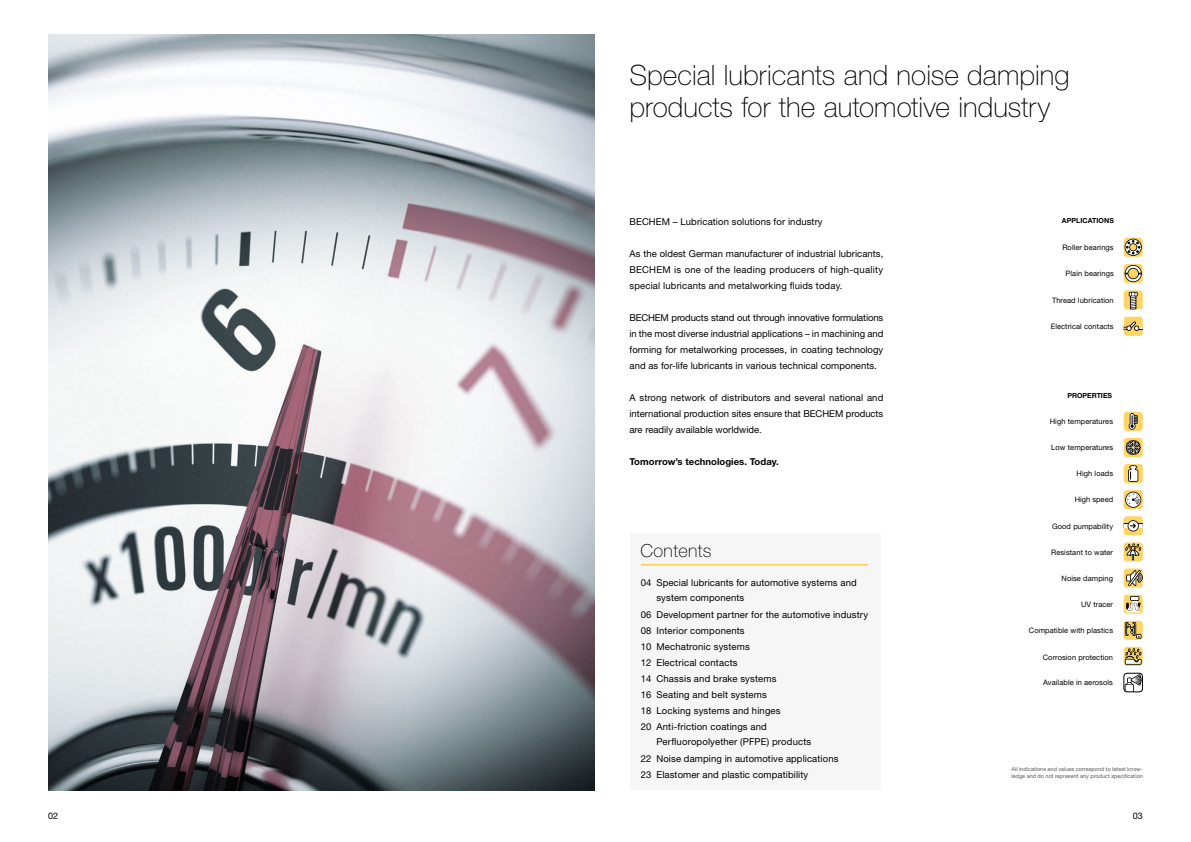
<style>
.page{position:relative;width:1191px;height:842px;background:#fff}
.page>*{position:absolute;margin:0;border:0;box-sizing:border-box;transform-origin:0 0}
.t1{font:100 28px/32px "Helvetica Neue LT Std";color:#000}
.t2{font:100 18px "Helvetica Neue LT Std";letter-spacing:.02em;color:#000}
.t3{font:9.5px/16px "Helvetica Neue LT Std";letter-spacing:.01em;color:#000}
.t4{font:700 9.5px "Helvetica Neue LT Std";letter-spacing:.005em;color:#000}
.t5{font:9px "Helvetica Neue LT Std";color:#000}
.t6{font:7.5px "Helvetica Neue LT Std";letter-spacing:.01em;color:#000}
.t7{font:700 7px "Helvetica Neue LT Std";letter-spacing:.005em;color:#000}
.t8{font:5.5px/7.5px "Helvetica Neue LT Std";letter-spacing:.01em;color:#575756}
</style>
<div class="page">
<img style="left:48px;top:34px;width:546px;height:757px">
<svg style="left:1123px;top:238px;width:19px;height:19px"></svg>
<svg style="left:1124px;top:239px;width:17px;height:17px"></svg>
<svg style="left:1123px;top:264px;width:19px;height:19px"></svg>
<svg style="left:1124px;top:265px;width:17px;height:17px"></svg>
<div style="left:1123px;top:290px;width:19px;height:19px;background:#fdd566;border-radius:4px"></div>
<svg style="left:1128px;top:292px;width:9px;height:17px"></svg>
<div style="left:1123px;top:317px;width:19px;height:19px;background:#fdd566;border-radius:4px"></div>
<svg style="left:1123px;top:321px;width:19px;height:10px"></svg>
<div style="left:1123px;top:412px;width:19px;height:19px;background:#fdd566;border-radius:4px"></div>
<svg style="left:1128px;top:413px;width:9px;height:17px"></svg>
<div style="left:1123px;top:438px;width:19px;height:19px;background:#fdd566;border-radius:4px"></div>
<svg style="left:1125px;top:440px;width:15px;height:15px"></svg>
<div style="left:1123px;top:464px;width:19px;height:19px;background:#fdd566;border-radius:4px"></div>
<svg style="left:1128px;top:465px;width:10px;height:17px"></svg>
<svg style="left:1123px;top:490px;width:19px;height:19px"></svg>
<svg style="left:1125px;top:492px;width:16px;height:16px"></svg>
<div style="left:1126px;top:492px;width:14px;height:15px;background:#fff;border-radius:50%"></div>
<svg style="left:1127px;top:493px;width:12px;height:12px"></svg>
<div style="left:1123px;top:516px;width:19px;height:19px;background:#fdd566;border-radius:4px"></div>
<svg style="left:1123px;top:523px;width:19px;height:5px"></svg>
<hr style="left:1123px;top:524px;width:19px;height:3px;background:#fff">
<svg style="left:1127px;top:520px;width:11px;height:11px"></svg>
<svg style="left:1128px;top:521px;width:10px;height:10px"></svg>
<svg style="left:1130px;top:523px;width:5px;height:5px"></svg>
<div style="left:1123px;top:542px;width:19px;height:19px;background:#fdd566;border-radius:4px"></div>
<svg style="left:1125px;top:543px;width:16px;height:17px"></svg>
<div style="left:1123px;top:568px;width:19px;height:20px;background:#fdd566;border-radius:4px"></div>
<svg style="left:1126px;top:570px;width:16px;height:16px"></svg>
<svg style="left:1123px;top:595px;width:19px;height:19px"></svg>
<svg style="left:1125px;top:596px;width:15px;height:16px"></svg>
<svg style="left:1123px;top:621px;width:19px;height:19px"></svg>
<svg style="left:1124px;top:622px;width:17px;height:17px"></svg>
<svg style="left:1123px;top:647px;width:19px;height:19px"></svg>
<svg style="left:1124px;top:648px;width:17px;height:17px"></svg>
<svg style="left:1124px;top:675px;width:17px;height:17px"></svg>
<div style="left:1123px;top:673px;width:19px;height:19px;border:1px solid #000;border-radius:4px"></div>
<div style="left:629px;top:534px;width:251px;height:256px;background:#f6f6f6"></div>
<hr style="left:641px;top:564px;width:226px;height:1px;background:#fbba00">
<h1 class="t1" style="left:629px;top:59px;width:441px">Special lubricants and noise damping products for the automotive industry</h1>
<p class="t3" style="left:629px;top:214px;width:195px">BECHEM – Lubrication solutions for industry</p>
<p class="t3" style="left:629px;top:246px;width:255px;text-align:justify">As the oldest German manufacturer of industrial lubricants, BECHEM is one of the leading producers of high-quality special lubricants and metalworking fluids today.</p>
<p class="t3" style="left:629px;top:310px;width:255px;text-align:justify">BECHEM products stand out through innovative formulations in the most diverse industrial applications – in machining and forming for metalworking processes, in coating technology and as for-life lubricants in various technical components.</p>
<p class="t3" style="left:629px;top:390px;width:255px;text-align:justify">A strong network of distributors and several national and international production sites ensure that BECHEM products are readily available worldwide.</p>
<p class="t4" style="left:629px;top:456px;width:151px">Tomorrow’s technologies. Today.</p>
<h2 class="t2" style="left:640px;top:540px;width:72px">Contents</h2>
<p class="t3" style="left:656px;top:575px;width:202px;line-height:14.5px;text-indent:-16px">04 Special lubricants for automotive systems and system components</p>
<p class="t3" style="left:641px;top:607px;width:229px">06 Development partner for the automotive industry<br>08 Interior components<br>10 Mechatronic systems<br>12 Electrical contacts<br>14 Chassis and brake systems<br>16 Seating and belt systems<br>18 Locking systems and hinges<br>20 Anti-friction coatings and</p>
<p class="t3" style="left:641px;top:732px;width:199px;line-height:17.5px;text-indent:16px">Perfluoropolyether (PFPE) products<br>22 Noise damping in automotive applications</p>
<p class="t3" style="left:641px;top:767px;width:169px">23 Elastomer and plastic compatibility</p>
<p class="t7" style="left:1061px;top:216px;width:54px">APPLICATIONS</p>
<p class="t6" style="left:1062px;top:243px;width:53px">Roller bearings</p>
<p class="t6" style="left:1065px;top:269px;width:50px">Plain bearings</p>
<p class="t6" style="left:1052px;top:295px;width:63px">Thread lubrication</p>
<p class="t6" style="left:1050px;top:322px;width:65px">Electrical contacts</p>
<p class="t7" style="left:1067px;top:391px;width:46px">PROPERTIES</p>
<p class="t6" style="left:1049px;top:417px;width:65px">High temperatures</p>
<p class="t6" style="left:1051px;top:443px;width:63px">Low temperatures</p>
<p class="t6" style="left:1076px;top:469px;width:38px">High loads</p>
<p class="t6" style="left:1074px;top:495px;width:40px">High speed</p>
<p class="t6" style="left:1052px;top:521px;width:63px">Good pumpability</p>
<p class="t6" style="left:1051px;top:547px;width:63px">Resistant to water</p>
<p class="t6" style="left:1061px;top:574px;width:53px">Noise damping</p>
<p class="t6" style="left:1081px;top:600px;width:34px">UV tracer</p>
<p class="t6" style="left:1029px;top:626px;width:86px">Compatible with plastics</p>
<p class="t6" style="left:1042px;top:653px;width:72px">Corrosion protection</p>
<p class="t6" style="left:1043px;top:678px;width:71px">Available in aerosols</p>
<p class="t8" style="left:1011px;top:765px;width:133px">All indications and values correspond to latest know&shy;ledge and do not represent any product specification</p>
<p class="t5" style="left:48px;top:811px;width:12px">02</p>
<p class="t5" style="left:1132px;top:811px;width:12px">03</p>
</div>
